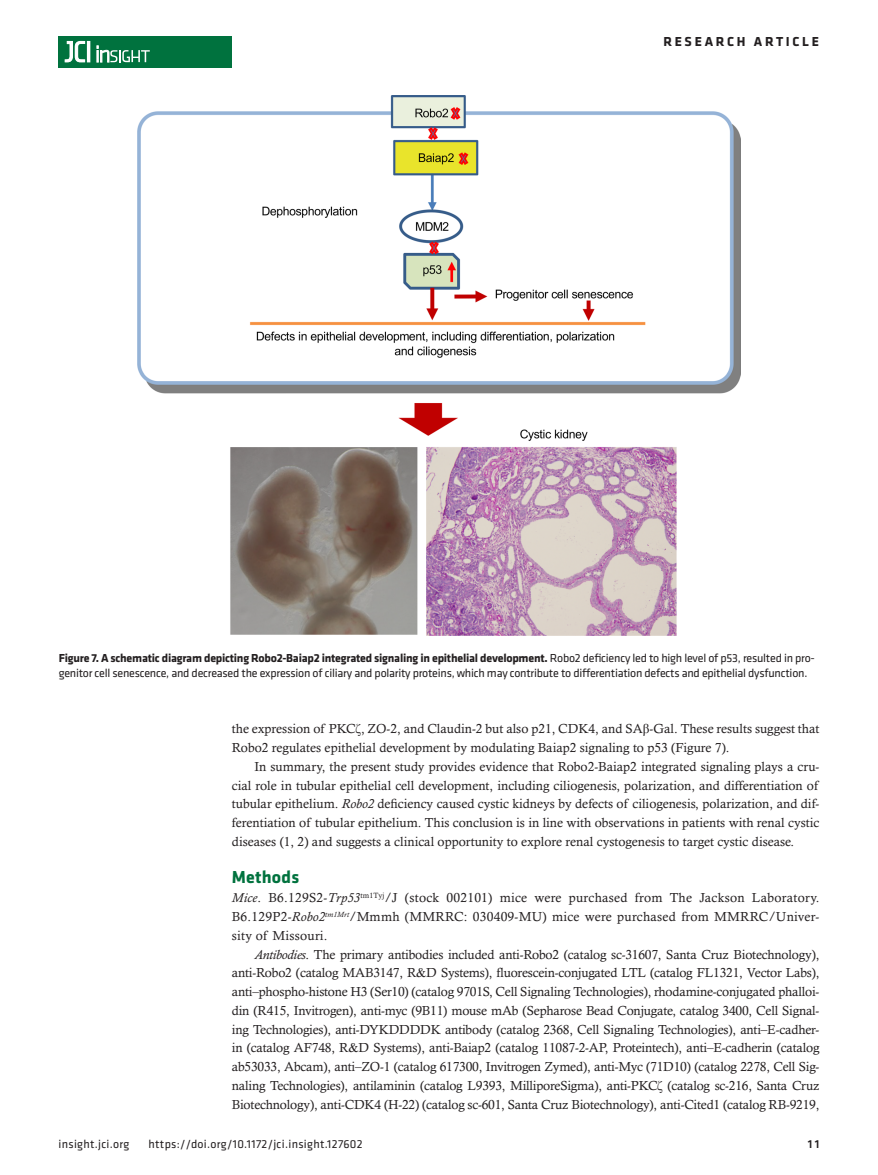
<style>
.page{position:relative;width:878px;height:1175px;background:#fff}
.page>*{position:absolute;margin:0;border:0;box-sizing:border-box;transform-origin:0 0}
.t1{font:700 18px "Klavika";letter-spacing:.01em;color:#00723e}
.t2{font:700 13.5px "Klavika Basic";letter-spacing:.2em;color:#231f20}
.t3{font:13.2px/18.8px "Calisto MT Std";color:#231f20;text-align:justify}
.t4{font:12px/15px "Klavika Basic";letter-spacing:-.02em;color:#231f20}
.t5{font:12px "Klavika Basic";letter-spacing:.025em;color:#231f20}
.t6{font:500 12px "Klavika Basic";color:#231f20}
.s1{font-weight:700}
.s2{font-family:"Times New Roman"}
.s3{font-style:italic}
</style>
<div class="page">
<div style="left:59px;top:36px;width:173px;height:31px;background:#00723e"></div>
<hr style="left:87px;top:41px;width:3px;height:21px;background:#fff">
<svg style="left:64px;top:41px;width:21px;height:22px"></svg>
<svg style="left:97px;top:46px;width:53px;height:16px"></svg>
<img style="left:137px;top:96px;width:603px;height:539px">
<p class="t2" style="left:663px;top:32px;width:157px">RESEARCH ARTICLE</p>
<p class="t4" style="left:59px;top:650px;width:757px"><span class="s1">Figure 7. A schematic diagram depicting Robo2-Baiap2 integrated signaling in epithelial development.</span> Robo2 deficiency led to high level of p53, resulted in pro&shy;genitor cell senescence, and decreased the expression of ciliary and polarity proteins, which may contribute to differentiation defects and epithelial dysfunction.</p>
<p class="t3" style="left:232px;top:719px;width:589px">the expression of PKC<span class="s2">ζ</span>, ZO-2, and Claudin-2 but also p21, CDK4, and SA<span class="s2">β</span>-Gal. These results suggest that<br>Robo2 regulates epithelial development by modulating Baiap2 signaling to p53 (Figure 7).</p>
<p class="t3" style="left:232px;top:757px;width:589px;text-indent:22px">In summary, the present study provides evidence that Robo2-Baiap2 integrated signaling plays a cru&shy;cial role in tubular epithelial cell development, including ciliogenesis, polarization, and differentiation of tubular epithelium. <span class="s3">Robo2</span> deficiency caused cystic kidneys by defects of ciliogenesis, polarization, and dif&shy;ferentiation of tubular epithelium. This conclusion is in line with observations in patients with renal cystic diseases (1, 2) and suggests a clinical opportunity to explore renal cystogenesis to target cystic disease.</p>
<h1 class="t1" style="left:232px;top:864px;width:69px">Methods</h1>
<p class="t3" style="left:232px;top:888px;width:589px"><span class="s3">Mice</span>. B6.129S2-<span class="s3">Trp53</span><sup>tm1Tyj</sup>/J (stock 002101) mice were purchased from The Jackson Laboratory.<br>B6.129P2-<span class="s3">Robo2</span><sup>tm1Mrt</sup>/Mmmh (MMRRC: 030409-MU) mice were purchased from MMRRC/Univer&shy;sity of Missouri.</p>
<p class="t3" style="left:232px;top:944px;width:589px;text-indent:22px"><span class="s3">Antibodies</span>. The primary antibodies included anti-Robo2 (catalog sc-31607, Santa Cruz Biotechnology), anti-Robo2 (catalog MAB3147, R<span class="s2">&amp;</span>D Systems), fluorescein-conjugated LTL (catalog FL1321, Vector Labs), anti–phospho-histone H3 (Ser10) (catalog 9701S, Cell Signaling Technologies), rhodamine-conjugated phalloi&shy;din (R415, Invitrogen), anti-myc (9B11) mouse mAb (Sepharose Bead Conjugate, catalog 3400, Cell Signal&shy;ing Technologies), anti-DYKDDDDK antibody (catalog 2368, Cell Signaling Technologies), anti–E-cadher&shy;in (catalog AF748, R<span class="s2">&amp;</span>D Systems), anti-Baiap2 (catalog 11087-2-AP, Proteintech), anti–E-cadherin (catalog ab53033, Abcam), anti–ZO-1 (catalog 617300, Invitrogen Zymed), anti-Myc (71D10) (catalog 2278, Cell Sig&shy;naling Technologies), antilaminin (catalog L9393, MilliporeSigma), anti-PKC<span class="s2">ζ</span> (catalog sc-216, Santa Cruz Biotechnology), anti-CDK4 (H-22) (catalog sc-601, Santa Cruz Biotechnology), anti-Cited1 (catalog RB-9219,</p>
<p class="t5" style="left:58px;top:1135px;width:72px">insight.jci.org</p>
<p class="t5" style="left:148px;top:1135px;width:216px">https://doi.org/10.1172/jci.insight.127602</p>
<p class="t6" style="left:807px;top:1135px;width:13px">11</p>
</div>
